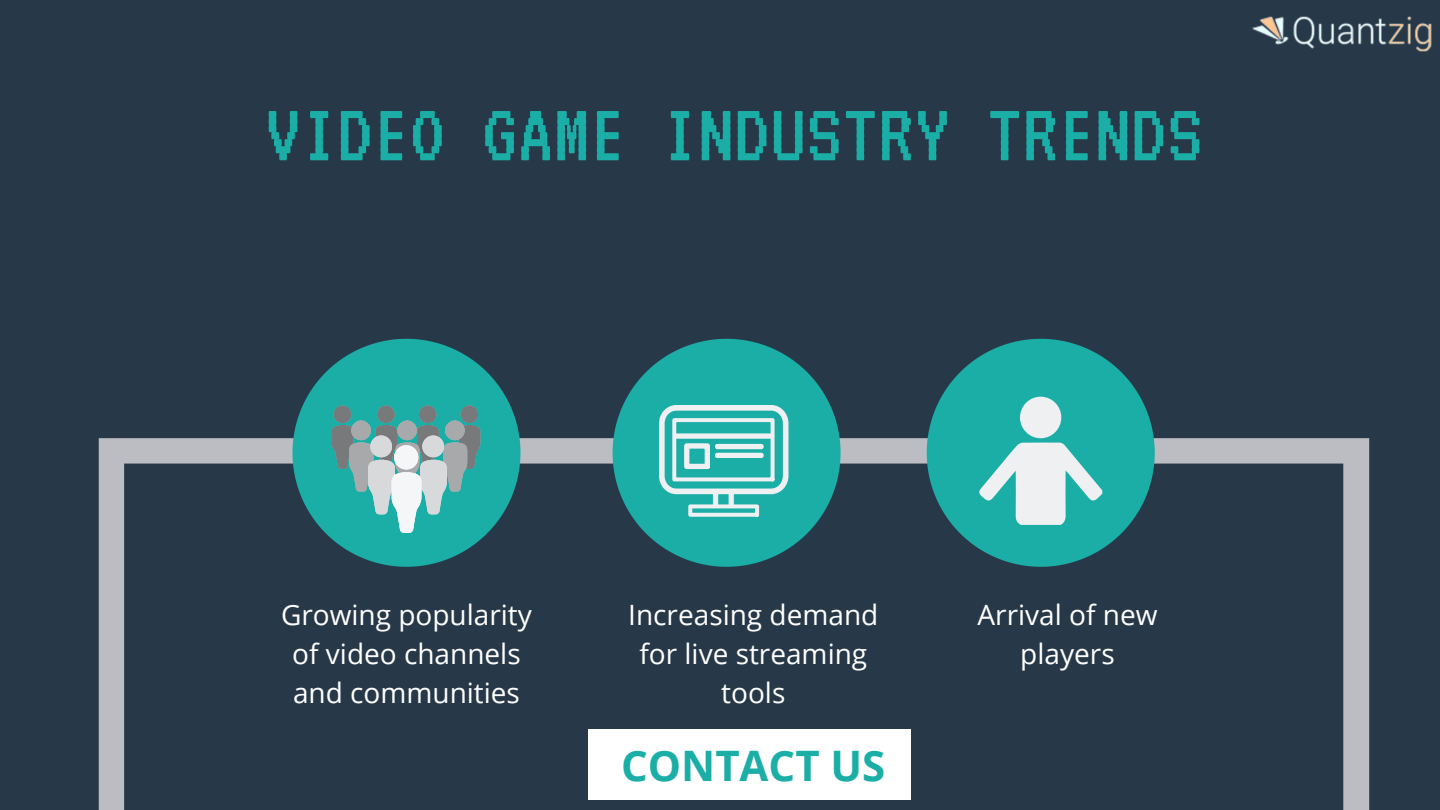
<style>
.page{position:relative;width:1440px;height:810px;background:#273948}
.page>*{position:absolute;margin:0;border:0;box-sizing:border-box;transform-origin:0 0}
.t1{font:88px "VT323";letter-spacing:.01em;color:#1aaea6}
.t2{font:700 42px "Open Sans";color:#1aaea6}
.t3{font:28px/39px "Open Sans";color:#fff;text-align:center}
</style>
<div class="page">
<svg style="left:99px;top:438px;width:1270px;height:372px"></svg>
<svg style="left:292px;top:339px;width:228px;height:228px;fill:#1aaea6"></svg>
<svg style="left:613px;top:339px;width:228px;height:228px;fill:#1aaea6"></svg>
<svg style="left:927px;top:339px;width:228px;height:228px;fill:#1aaea6"></svg>
<svg style="left:332px;top:406px;width:148px;height:127px;background:#70b1ae"></svg>
<div style="left:394px;top:445px;width:24px;height:25px;background:#f5f6f7;border-radius:50%"></div>
<svg style="left:659px;top:405px;width:130px;height:112px;background:#6bc7c3"></svg>
<div style="left:1020px;top:397px;width:41px;height:41px;background:#eff0f2;border-radius:50%"></div>
<svg style="left:979px;top:442px;width:123px;height:83px;background:#8ed2cf"></svg>
<img style="left:1252px;top:16px;width:180px;height:36px">
<div style="left:588px;top:729px;width:323px;height:70px;background:#fff"></div>
<h1 class="t1" style="left:266px;top:90px;width:939px">VIDEO GAME INDUSTRY TRENDS</h1>
<p class="t3" style="left:281px;top:595px;width:252px">Growing popularity of video channels and communities</p>
<p class="t3" style="left:628px;top:595px;width:252px">Increasing demand for live streaming tools</p>
<p class="t3" style="left:978px;top:595px;width:181px">Arrival of new players</p>
<h2 class="t2" style="left:621px;top:736px;width:266px">CONTACT US</h2>
</div>
